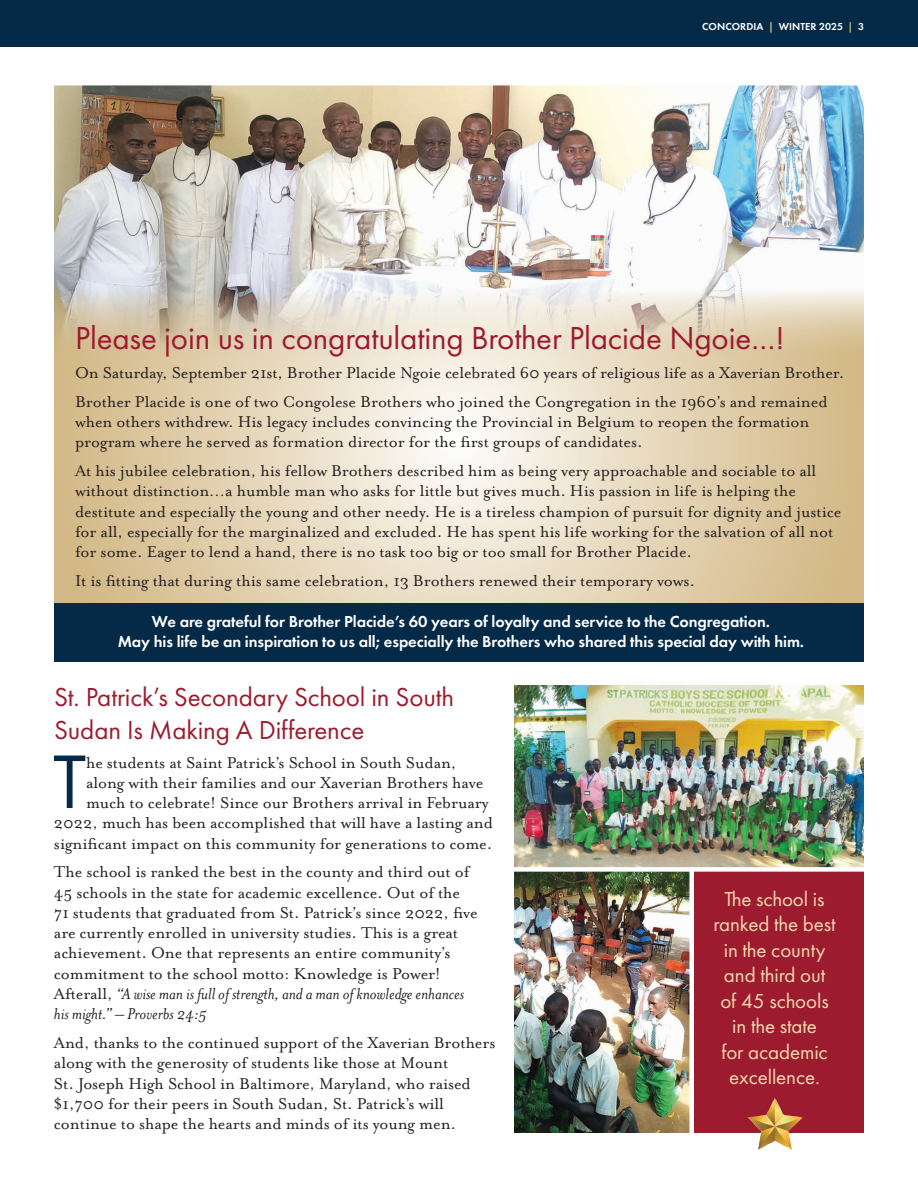
<style>
.page{position:relative;width:918px;height:1188px;background:#fff}
.page>*{position:absolute;margin:0;border:0;box-sizing:border-box;transform-origin:0 0}
.t1{font:78.75px "Futura PT";color:#042a48}
.t2{font:33px "Futura PT";letter-spacing:-.005em;color:#9d1b2f}
.t3{font:27px/32.2px "Futura PT";letter-spacing:-.005em;color:#9d1b2f}
.t4{font:21px/25.5px "Futura PT";letter-spacing:-.005em;color:#f6dbb1;text-align:center}
.t5{font:18px/20.2px "Mrs Eaves OT";letter-spacing:-.005em;color:#231f20}
.t6{font:600 16.5px/20.2px "Futura PT";letter-spacing:-.005em;color:#fff;text-align:center}
.t7{font:600 10.5px "Futura PT";letter-spacing:.01em;color:#fff}
.s1{color:#d2b886}
.s2{font-style:italic}
</style>
<div class="page">
<div style="left:689px;top:869px;width:175px;height:263px;background:#9d1b2f"></div>
<div style="left:0;top:0;width:918px;height:47px;background:#042a48"></div>
<svg style="left:54px;top:364px;width:810px;height:240px;background:#e4d4b7"></svg>
<img style="left:54px;top:86px;width:810px;height:278px">
<div style="left:54px;top:604px;width:810px;height:58px;background:#042a48"></div>
<img style="left:514px;top:686px;width:350px;height:181px">
<img style="left:514px;top:872px;width:175px;height:260px">
<div style="left:505px;top:867px;width:374px;height:5px;background:#fff"></div>
<div style="left:689px;top:870px;width:5px;height:282px;background:#fff"></div>
<img style="left:748px;top:1098px;width:54px;height:52px">
<p class="t7" style="left:702px;top:20px;width:163px">CONCORDIA <span class="s1">|</span> WINTER 2025 <span class="s1">|</span> 3</p>
<h2 class="t2" style="left:75px;top:318px;width:711px">Please join us in congratulating Brother Placide Ngoie…!</h2>
<p class="t5" style="left:75px;top:358px;width:771px;line-height:29px">On Saturday, September 21st, Brother Placide Ngoie celebrated 60 years of religious life as a Xaverian Brother.<br>Brother Placide is one of two Congolese Brothers who joined the Congregation in the 1960’s and remained</p>
<p class="t5" style="left:75px;top:411px;width:736px">when others withdrew. His legacy includes convincing the Provincial in Belgium to reopen the formation program where he served as formation director for the first groups of candidates.</p>
<p class="t5" style="left:75px;top:461px;width:768px">At his jubilee celebration, his fellow Brothers described him as being very approachable and sociable to all without distinction…a humble man who asks for little but gives much. His passion in life is helping the destitute and especially the young and other needy. He is a tireless champion of pursuit for dignity and justice for all, especially for the marginalized and excluded. He has spent his life working for the salvation of all not for some. Eager to lend a hand, there is no task too big or too small for Brother Placide.</p>
<p class="t5" style="left:75px;top:570px;width:622px">It is fitting that during this same celebration, 13 Brothers renewed their temporary vows.</p>
<p class="t6" style="left:118px;top:611px;width:688px">We are grateful for Brother Placide’s 60 years of loyalty and service to the Congregation.<br>May his life be an inspiration to us all; especially the Brothers who shared this special day with him.</p>
<h3 class="t3" style="left:54px;top:681px;width:402px">St. Patrick’s Secondary School in South<br>Sudan Is Making A Difference</h3>
<h1 class="t1" style="left:53px;top:735px;width:35px">T</h1>
<p class="t5" style="left:86px;top:752px;width:372px">he students at Saint Patrick’s School in South Sudan,</p>
<p class="t5" style="left:86px;top:772px;width:399px">along with their families and our Xaverian Brothers have</p>
<p class="t5" style="left:86px;top:793px;width:404px">much to celebrate! Since our Brothers arrival in February</p>
<p class="t5" style="left:54px;top:813px;width:441px">2022, much has been accomplished that will have a lasting and</p>
<p class="t5" style="left:54px;top:833px;width:440px">significant impact on this community for generations to come.</p>
<p class="t5" style="left:54px;top:862px;width:425px">The school is ranked the best in the county and third out of 45 schools in the state for academic excellence. Out of the 71 students that graduated from St. Patrick’s since 2022, five are currently enrolled in university studies. This is a great achievement. One that represents an entire community’s commitment to the school motto: Knowledge is Power!<br>Afterall, <span class="s2">“A wise man is full of strength, and a man of knowledge enhances his might.” – Proverbs 24:5</span></p>
<p class="t5" style="left:54px;top:1033px;width:443px">And, thanks to the continued support of the Xaverian Brothers along with the generosity of students like those at Mount<br>St. Joseph High School in Baltimore, Maryland, who raised $1,700 for their peers in South Sudan, St. Patrick’s will continue to shape the hearts and minds of its young men.</p>
<p class="t4" style="left:714px;top:886px;width:124px">The school is ranked the best in the county and third out of 45 schools in the state<br>for academic excellence.</p>
</div>
